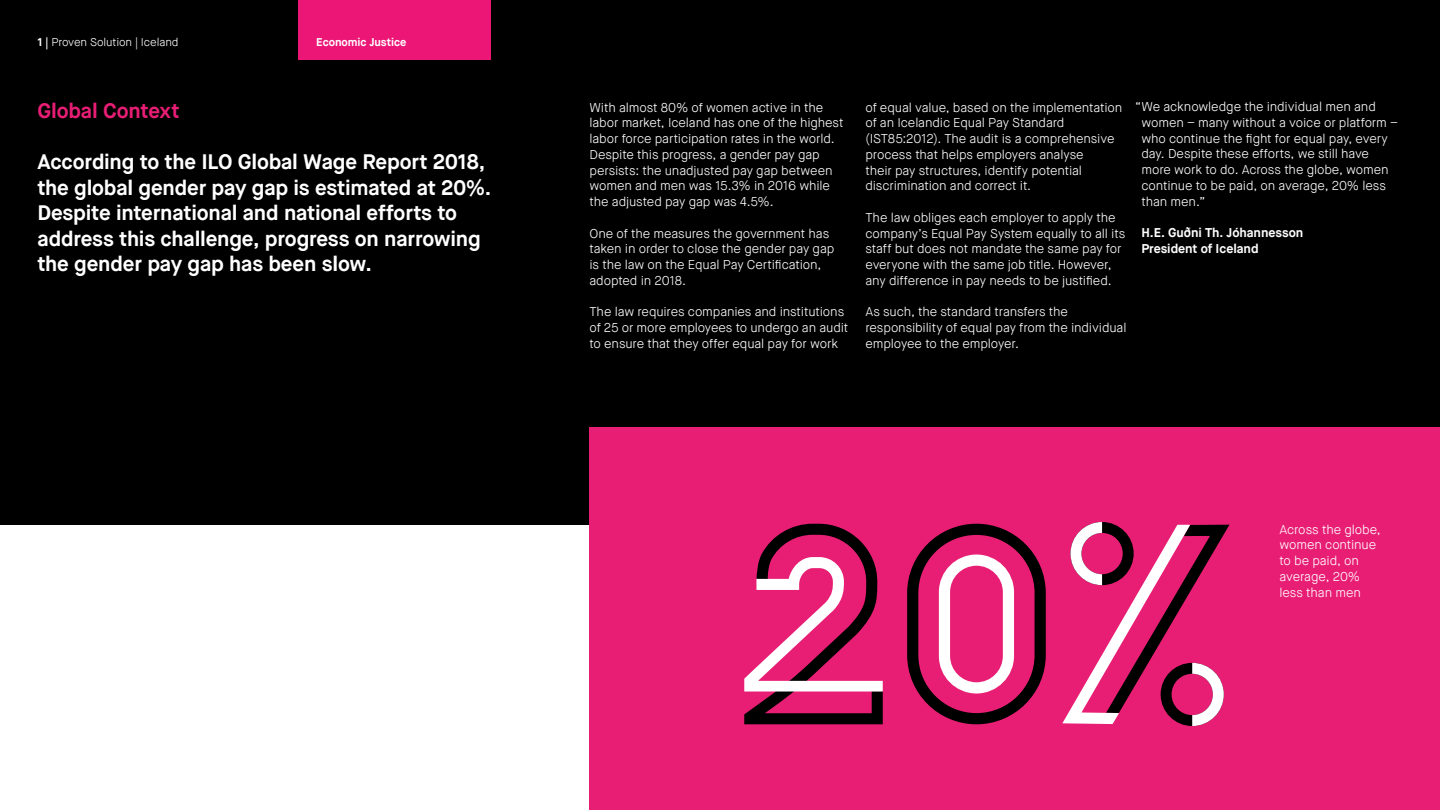
<style>
.page{position:relative;width:1440px;height:810px;background:#fff}
.page>*{position:absolute;margin:0;border:0;box-sizing:border-box;transform-origin:0 0}
.HFS_Headers__large_i{font:700 21px/25.5px "Maison Neue";letter-spacing:-.01em;color:#fff}
.HFS_Headers__large_i-2{font:700 21px "Maison Neue";letter-spacing:-.01em;color:#e81e75}
.Body_copy{font:300 12.75px/15.8px "Maison Neue";letter-spacing:-.01em;color:#fff}
.Body_copy-2{font:700 12.75px/15.8px "Maison Neue";letter-spacing:-.005em;color:#fff}
.t1{font:300 11.25px "Maison Neue";letter-spacing:-.01em;color:#fff}
.t2{font:700 11.25px "Maison Neue";letter-spacing:-.005em;color:#fff}
.s1{font-weight:700}
.s2{font-family:"Maison Mono"}
</style>
<div class="page">
<div style="left:0;top:0;width:1440px;height:525px;background:#000"></div>
<div style="left:298px;top:0;width:193px;height:59px;background:#eb1676"></div>
<div style="left:590px;top:428px;width:850px;height:382px;background:#e81e75"></div>
<svg style="left:1062px;top:522px;width:167px;height:204px"></svg>
<svg style="left:744px;top:524px;width:139px;height:200px"></svg>
<svg style="left:907px;top:524px;width:139px;height:200px"></svg>
<p class="t1" style="left:38px;top:35px;width:143px"><span class="s1">1 |</span> Proven Solution | Iceland</p>
<p class="t2" style="left:316px;top:35px;width:92px">Economic Justice</p>
<p class="HFS_Headers__large_i-2" style="left:38px;top:97px;width:143px">Global Context</p>
<p class="HFS_Headers__large_i" style="left:38px;top:149px;width:455px">According to the ILO Global Wage Report 2018, the global gender pay gap is estimated at 20%.<br>Despite international and national efforts to address this challenge, progress on narrowing the gender pay gap has been slow.</p>
<p class="Body_copy" style="left:590px;top:99px;width:256px">With almost 80% of women active in the labor market, Iceland has one of the highest labor force participation rates in the world.<br>Despite this progress, a gender pay gap persists: the unadjusted pay gap between women and men was 15.3% in 2016 while the adjusted pay gap was 4.5%.</p>
<p class="Body_copy" style="left:590px;top:225px;width:246px">One of the measures the government has taken in order to close the gender pay gap is the law on the Equal Pay Certification, adopted in 2018.</p>
<p class="Body_copy" style="left:590px;top:304px;width:260px">The law requires companies and institutions of 25 or more employees to undergo an audit to ensure that they offer equal pay for work</p>
<p class="Body_copy" style="left:866px;top:100px;width:258px">of equal value, based on the implementation of an Icelandic Equal Pay Standard (IST85:2012). The audit is a comprehensive process that helps employers analyse<br>their pay structures, identify potential discrimination and correct it.</p>
<p class="Body_copy" style="left:866px;top:210px;width:261px">The law obliges each employer to apply the company’s Equal Pay System equally to all its staff but does not mandate the same pay for everyone with the same job title. However, any difference in pay needs to be justified.</p>
<p class="Body_copy" style="left:866px;top:304px;width:262px">As such, the standard transfers the responsibility of equal pay from the individual employee to the employer.</p>
<p class="Body_copy" style="left:1141px;top:99px;width:258px;text-indent:-8px"><span class="s2">“</span>We acknowledge the individual men and women – many without a voice or platform – who continue the fight for equal pay, every day. Despite these efforts, we still have more work to do. Across the globe, women continue to be paid, on average, 20% less than men.<span class="s2">”</span></p>
<p class="Body_copy-2" style="left:1141px;top:225px;width:163px">H.E. Guðni Th. Jóhannesson<br>President of Iceland</p>
<p class="Body_copy" style="left:1280px;top:521px;width:103px">Across the globe, women continue to be paid, on average, 20% less than men</p>
</div>
